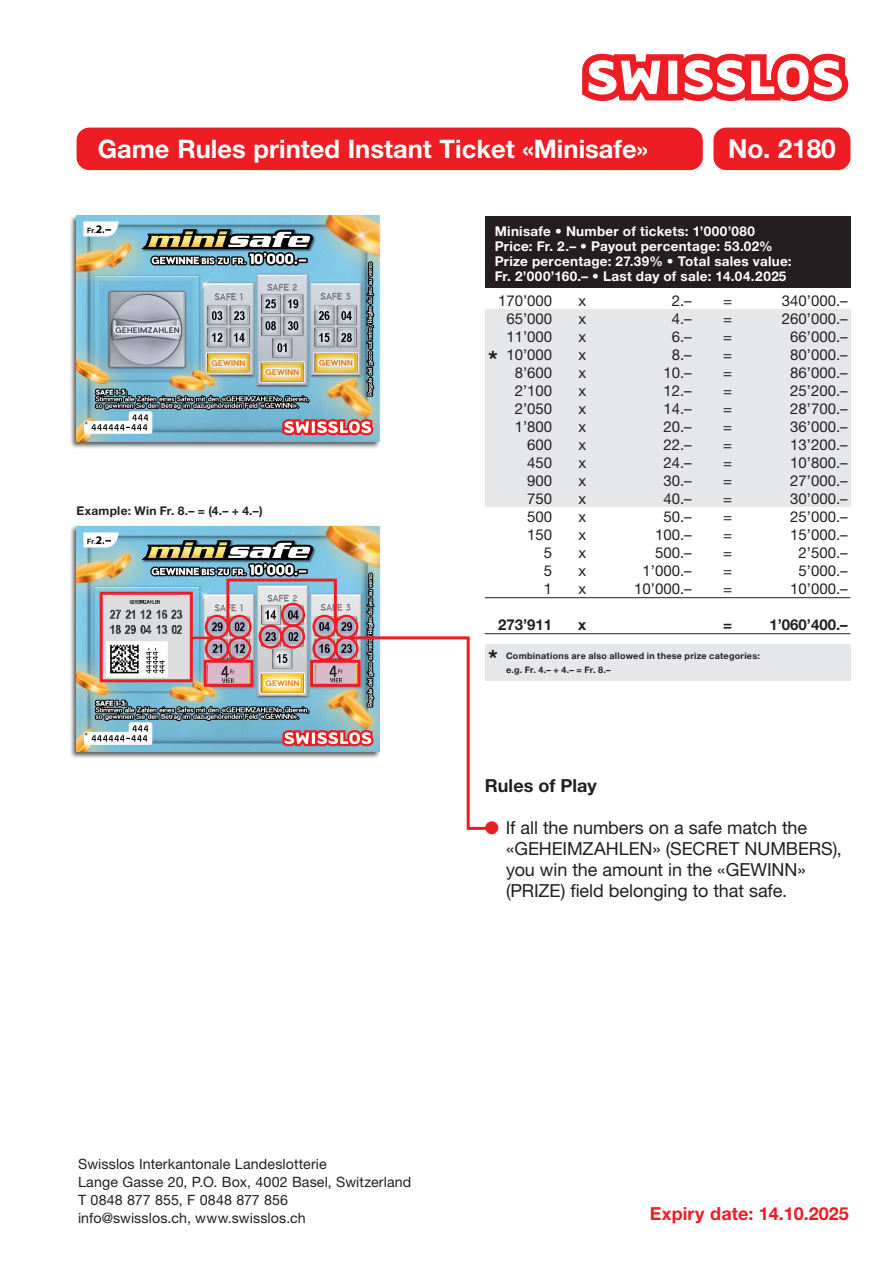
<style>
.page{position:relative;width:893px;height:1263px;background:#fff}
.page>*{position:absolute;margin:0;border:0;box-sizing:border-box;transform-origin:0 0}
.t1{font:700 26.25px "Helvetica Neue LT Std";color:#fff}
.t2{font:700 25.5px "Helvetica Neue LT Std";color:#fff}
.t3{font:700 24px "Helvetica Neue LT Std";color:#231f20}
.t4{font:18px/21px "Helvetica Neue LT Std";letter-spacing:-.005em;color:#231f20}
.t5{font:700 18px "Helvetica Neue LT Std";letter-spacing:.005em;color:#ee1d25}
.t6{font:700 18px "Helvetica Neue LT Std";color:#231f20}
.t7{font:15px "Helvetica Neue LT Std";color:#231f20}
.t8{font:700 15px "Helvetica Neue LT Std";color:#231f20}
.t9{font:14.25px/18px "Helvetica Neue LT Std";letter-spacing:.005em;color:#231f20}
.t10{font:700 13.5px/15px "Helvetica Neue LT Std";letter-spacing:.02em;color:#fff}
.t11{font:700 12px "Helvetica Neue LT Std";letter-spacing:.025em;color:#231f20}
.t12{font:700 9px/13.5px "Helvetica Neue LT Std";letter-spacing:.03em;color:#231f20}
.s1{color:#ee1d23}
</style>
<div class="page">
<div style="left:69px;top:214px;width:312px;height:235px;background:#231f20;opacity:.75"></div>
<img style="left:77px;top:216px;width:302px;height:225px">
<div style="left:69px;top:524px;width:312px;height:235px;background:#231f20;opacity:.75"></div>
<img style="left:77px;top:526px;width:302px;height:226px">
<div style="left:485px;top:309px;width:365px;height:198px;background:#e6e7e9"></div>
<hr style="left:485px;top:597px;width:365px;height:1px;background:#231f20">
<hr style="left:485px;top:633px;width:365px;height:1px;background:#231f20">
<div style="left:485px;top:216px;width:365px;height:72px;background:#231f20"></div>
<div style="left:485px;top:645px;width:365px;height:36px;background:#e6e7e9"></div>
<svg style="left:348px;top:635px;width:145px;height:195px"></svg>
<div style="left:205px;top:637px;width:24px;height:24px;border:2px solid #ee1d23;border-radius:50%"></div>
<div style="left:77px;top:128px;width:626px;height:42px;background:#ee1d23;border-radius:13px"></div>
<svg style="left:582px;top:54px;width:266px;height:47px"></svg>
<div style="left:713px;top:128px;width:137px;height:42px;background:#ee1d23;border-radius:13px"></div>
<div style="left:227px;top:637px;width:24px;height:24px;border:2px solid #ee1d23;border-radius:50%"></div>
<div style="left:259px;top:624px;width:24px;height:25px;border:2px solid #ee1d23;border-radius:50%"></div>
<div style="left:334px;top:637px;width:24px;height:24px;border:2px solid #ee1d23;border-radius:50%"></div>
<div style="left:205px;top:615px;width:24px;height:24px;border:2px solid #ee1d23;border-radius:50%"></div>
<div style="left:334px;top:615px;width:24px;height:24px;border:2px solid #ee1d23;border-radius:50%"></div>
<div style="left:281px;top:603px;width:24px;height:24px;border:2px solid #ee1d23;border-radius:50%"></div>
<div style="left:312px;top:615px;width:25px;height:24px;border:2px solid #ee1d23;border-radius:50%"></div>
<div style="left:312px;top:637px;width:25px;height:24px;border:2px solid #ee1d23;border-radius:50%"></div>
<div style="left:227px;top:615px;width:25px;height:24px;border:2px solid #ee1d23;border-radius:50%"></div>
<div style="left:281px;top:624px;width:24px;height:25px;border:2px solid #ee1d23;border-radius:50%"></div>
<div style="left:100px;top:592px;width:93px;height:90px;border:3px solid #ee1d23"></div>
<hr style="left:191px;top:637px;width:22px;height:2px;background:#ee1d23">
<div style="left:226px;top:578px;width:111px;height:46px;border:3px solid #ee1d23"></div>
<div style="left:204px;top:660px;width:49px;height:27px;border:3px solid #ee1d23"></div>
<div style="left:310px;top:660px;width:51px;height:27px;border:3px solid #ee1d23"></div>
<h2 class="t2" style="left:98px;top:133px;width:552px">Game Rules printed Instant Ticket «Minisafe»</h2>
<h1 class="t1" style="left:728px;top:133px;width:109px">No. 2180</h1>
<p class="t11" style="left:77px;top:503px;width:188px">Example: Win Fr. 8.– = (4.– + 4.–)</p>
<p class="t10" style="left:495px;top:223px;width:298px">Minisafe • Number of tickets: 1’000’080<br>Price: Fr. 2.– • Payout percentage: 53.02% Prize percentage: 27.39% • Total sales value:<br>Fr. 2’000’160.– • Last day of sale: 14.04.2025</p>
<p class="t7" style="left:498px;top:291px;width:56px">170’000</p>
<p class="t7" style="left:578px;top:291px;width:9px">x</p>
<p class="t7" style="left:672px;top:291px;width:22px">2.–</p>
<p class="t7" style="left:723px;top:291px;width:10px">=</p>
<p class="t7" style="left:782px;top:291px;width:67px">340’000.–</p>
<p class="t7" style="left:506px;top:309px;width:47px">65’000</p>
<p class="t7" style="left:578px;top:309px;width:9px">x</p>
<p class="t7" style="left:672px;top:309px;width:22px">4.–</p>
<p class="t7" style="left:723px;top:309px;width:10px">=</p>
<p class="t7" style="left:782px;top:309px;width:67px">260’000.–</p>
<p class="t7" style="left:506px;top:327px;width:47px">11’000</p>
<p class="t7" style="left:578px;top:327px;width:9px">x</p>
<p class="t7" style="left:672px;top:327px;width:22px">6.–</p>
<p class="t7" style="left:723px;top:327px;width:10px">=</p>
<p class="t7" style="left:790px;top:327px;width:59px">66’000.–</p>
<p class="t7" style="left:506px;top:345px;width:47px">10’000</p>
<p class="t7" style="left:578px;top:345px;width:9px">x</p>
<p class="t7" style="left:672px;top:345px;width:22px">8.–</p>
<p class="t7" style="left:723px;top:345px;width:10px">=</p>
<p class="t7" style="left:790px;top:345px;width:59px">80’000.–</p>
<p class="t7" style="left:515px;top:363px;width:39px">8’600</p>
<p class="t7" style="left:578px;top:363px;width:9px">x</p>
<p class="t7" style="left:663px;top:363px;width:30px">10.–</p>
<p class="t7" style="left:723px;top:363px;width:10px">=</p>
<p class="t7" style="left:790px;top:363px;width:59px">86’000.–</p>
<p class="t7" style="left:515px;top:381px;width:39px">2’100</p>
<p class="t7" style="left:578px;top:381px;width:9px">x</p>
<p class="t7" style="left:663px;top:381px;width:30px">12.–</p>
<p class="t7" style="left:723px;top:381px;width:10px">=</p>
<p class="t7" style="left:790px;top:381px;width:59px">25’200.–</p>
<p class="t7" style="left:515px;top:399px;width:39px">2’050</p>
<p class="t7" style="left:578px;top:399px;width:9px">x</p>
<p class="t7" style="left:663px;top:399px;width:30px">14.–</p>
<p class="t7" style="left:723px;top:399px;width:10px">=</p>
<p class="t7" style="left:790px;top:399px;width:59px">28’700.–</p>
<p class="t7" style="left:515px;top:417px;width:39px">1’800</p>
<p class="t7" style="left:578px;top:417px;width:9px">x</p>
<p class="t7" style="left:663px;top:417px;width:30px">20.–</p>
<p class="t7" style="left:723px;top:417px;width:10px">=</p>
<p class="t7" style="left:790px;top:417px;width:59px">36’000.–</p>
<p class="t7" style="left:527px;top:435px;width:27px">600</p>
<p class="t7" style="left:578px;top:435px;width:9px">x</p>
<p class="t7" style="left:663px;top:435px;width:30px">22.–</p>
<p class="t7" style="left:723px;top:435px;width:10px">=</p>
<p class="t7" style="left:790px;top:435px;width:59px">13’200.–</p>
<p class="t7" style="left:527px;top:453px;width:27px">450</p>
<p class="t7" style="left:578px;top:453px;width:9px">x</p>
<p class="t7" style="left:663px;top:453px;width:30px">24.–</p>
<p class="t7" style="left:723px;top:453px;width:10px">=</p>
<p class="t7" style="left:790px;top:453px;width:59px">10’800.–</p>
<p class="t7" style="left:527px;top:471px;width:27px">900</p>
<p class="t7" style="left:578px;top:471px;width:9px">x</p>
<p class="t7" style="left:663px;top:471px;width:30px">30.–</p>
<p class="t7" style="left:723px;top:471px;width:10px">=</p>
<p class="t7" style="left:790px;top:471px;width:59px">27’000.–</p>
<p class="t7" style="left:527px;top:489px;width:27px">750</p>
<p class="t7" style="left:578px;top:489px;width:9px">x</p>
<p class="t7" style="left:663px;top:489px;width:30px">40.–</p>
<p class="t7" style="left:723px;top:489px;width:10px">=</p>
<p class="t7" style="left:790px;top:489px;width:59px">30’000.–</p>
<p class="t7" style="left:527px;top:507px;width:27px">500</p>
<p class="t7" style="left:578px;top:507px;width:9px">x</p>
<p class="t7" style="left:663px;top:507px;width:30px">50.–</p>
<p class="t7" style="left:723px;top:507px;width:10px">=</p>
<p class="t7" style="left:790px;top:507px;width:59px">25’000.–</p>
<p class="t7" style="left:527px;top:525px;width:27px">150</p>
<p class="t7" style="left:578px;top:525px;width:9px">x</p>
<p class="t7" style="left:655px;top:525px;width:38px">100.–</p>
<p class="t7" style="left:723px;top:525px;width:10px">=</p>
<p class="t7" style="left:790px;top:525px;width:59px">15’000.–</p>
<p class="t7" style="left:544px;top:543px;width:10px">5</p>
<p class="t7" style="left:578px;top:543px;width:9px">x</p>
<p class="t7" style="left:655px;top:543px;width:38px">500.–</p>
<p class="t7" style="left:723px;top:543px;width:10px">=</p>
<p class="t7" style="left:799px;top:543px;width:51px">2’500.–</p>
<p class="t7" style="left:544px;top:561px;width:10px">5</p>
<p class="t7" style="left:578px;top:561px;width:9px">x</p>
<p class="t7" style="left:643px;top:561px;width:51px">1’000.–</p>
<p class="t7" style="left:723px;top:561px;width:10px">=</p>
<p class="t7" style="left:799px;top:561px;width:51px">5’000.–</p>
<p class="t7" style="left:544px;top:579px;width:10px">1</p>
<p class="t7" style="left:578px;top:579px;width:9px">x</p>
<p class="t7" style="left:634px;top:579px;width:59px">10’000.–</p>
<p class="t7" style="left:723px;top:579px;width:10px">=</p>
<p class="t7" style="left:790px;top:579px;width:59px">10’000.–</p>
<p class="t8" style="left:498px;top:615px;width:56px">273’911</p>
<p class="t8" style="left:578px;top:615px;width:10px">x</p>
<p class="t8" style="left:723px;top:615px;width:10px">=</p>
<p class="t8" style="left:769px;top:615px;width:80px">1’060’400.–</p>
<p class="t12" style="left:506px;top:649px;width:255px">Combinations are also allowed in these prize categories: e.g. Fr. 4.– + 4.– = Fr. 8.–</p>
<h3 class="t3" style="left:488px;top:344px;width:11px">*</h3>
<h3 class="t3" style="left:488px;top:644px;width:11px">*</h3>
<p class="t6" style="left:485px;top:774px;width:113px">Rules of Play</p>
<p class="t4" style="left:506px;top:817px;width:337px;text-indent:-21px"><span class="s1">●</span> If all the numbers on a safe match the «GEHEIMZAHLEN» (SECRET NUMBERS), you win the amount in the «GEWINN» (PRIZE) field belonging to that safe.</p>
<p class="t9" style="left:78px;top:1154px;width:335px">Swisslos Interkantonale Landeslotterie<br>Lange Gasse 20, P.O. Box, 4002 Basel, Switzerland T 0848 877 855, F 0848 877 856<br>info@swisslos.ch, www.swisslos.ch</p>
<p class="t5" style="left:650px;top:1202px;width:201px">Expiry date: 14.10.2025</p>
</div>
